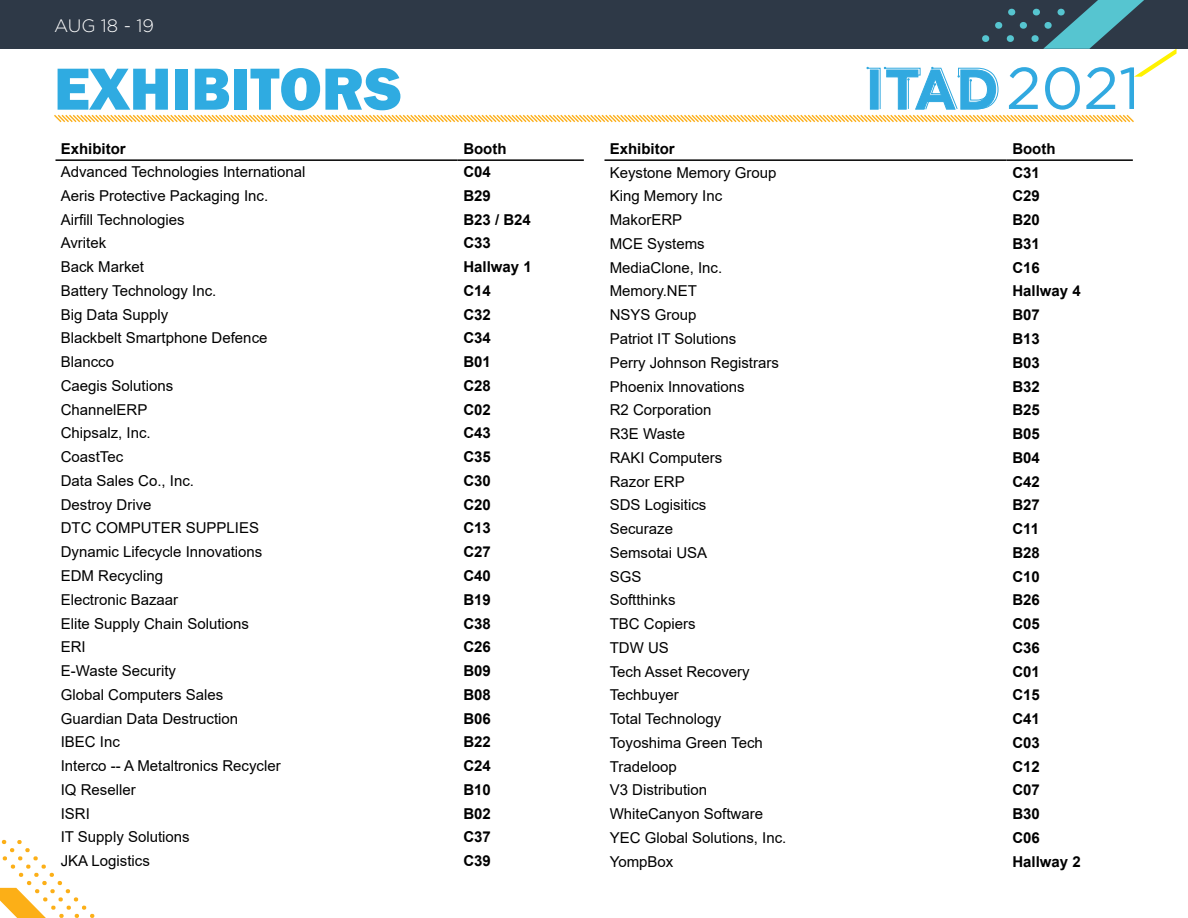
<style>
.page{position:relative;width:1188px;height:918px;background:#fff}
.page>*{position:absolute;margin:0;border:0;box-sizing:border-box;transform-origin:0 0}
.t1{font:800 61.5px "Franklin Gothic";color:#2fabe1}
.t2{font:58.95px "Gotham";color:#31a9e0}
.t3{font:300 18px "Gotham";color:#fff}
.t4{font:15px "Arial";color:#000}
.t5{font:700 15px "Arial";color:#000}
</style>
<div class="page">
<svg style="left:0;top:840px;width:95px;height:78px"></svg>
<div style="left:0;top:0;width:1188px;height:49px;background:#2e3947"></div>
<hr style="left:56px;top:159px;width:401px;height:2px;background:#000">
<hr style="left:457px;top:159px;width:127px;height:2px;background:#000">
<hr style="left:604px;top:159px;width:402px;height:2px;background:#000">
<hr style="left:1006px;top:159px;width:127px;height:2px;background:#000">
<svg style="left:54px;top:0;width:1123px;height:123px"></svg>
<p class="t3" style="left:54px;top:14px;width:102px">AUG 18 - 19</p>
<h1 class="t1" style="left:54px;top:49px;width:349px">EXHIBITORS</h1>
<h2 class="t2" style="left:1006px;top:50px;width:135px">2021</h2>
<p class="t5" style="left:61px;top:138px;width:67px">Exhibitor</p>
<p class="t5" style="left:463px;top:138px;width:45px">Booth</p>
<p class="t4" style="left:61px;top:161px;width:246px">Advanced Technologies International</p>
<p class="t5" style="left:463px;top:161px;width:29px">C04</p>
<p class="t4" style="left:61px;top:185px;width:209px">Aeris Protective Packaging Inc.</p>
<p class="t5" style="left:463px;top:185px;width:29px">B29</p>
<p class="t4" style="left:61px;top:209px;width:125px">Airfill Technologies</p>
<p class="t5" style="left:463px;top:209px;width:69px">B23 / B24</p>
<p class="t4" style="left:61px;top:233px;width:47px">Avritek</p>
<p class="t5" style="left:463px;top:233px;width:29px">C33</p>
<p class="t4" style="left:61px;top:257px;width:85px">Back Market</p>
<p class="t5" style="left:463px;top:256px;width:70px">Hallway 1</p>
<p class="t4" style="left:61px;top:280px;width:157px">Battery Technology Inc.</p>
<p class="t5" style="left:463px;top:280px;width:29px">C14</p>
<p class="t4" style="left:61px;top:304px;width:109px">Big Data Supply</p>
<p class="t5" style="left:463px;top:304px;width:29px">C32</p>
<p class="t4" style="left:61px;top:328px;width:208px">Blackbelt Smartphone Defence</p>
<p class="t5" style="left:463px;top:328px;width:29px">C34</p>
<p class="t4" style="left:61px;top:352px;width:55px">Blancco</p>
<p class="t5" style="left:463px;top:351px;width:29px">B01</p>
<p class="t4" style="left:61px;top:375px;width:114px">Caegis Solutions</p>
<p class="t5" style="left:463px;top:375px;width:29px">C28</p>
<p class="t4" style="left:61px;top:399px;width:88px">ChannelERP</p>
<p class="t5" style="left:463px;top:399px;width:29px">C02</p>
<p class="t4" style="left:61px;top:423px;width:92px">Chipsalz, Inc.</p>
<p class="t5" style="left:463px;top:423px;width:29px">C43</p>
<p class="t4" style="left:61px;top:447px;width:64px">CoastTec</p>
<p class="t5" style="left:463px;top:446px;width:29px">C35</p>
<p class="t4" style="left:61px;top:470px;width:135px">Data Sales Co., Inc.</p>
<p class="t5" style="left:463px;top:470px;width:29px">C30</p>
<p class="t4" style="left:61px;top:494px;width:92px">Destroy Drive</p>
<p class="t5" style="left:463px;top:494px;width:29px">C20</p>
<p class="t4" style="left:61px;top:518px;width:200px">DTC COMPUTER SUPPLIES</p>
<p class="t5" style="left:463px;top:518px;width:29px">C13</p>
<p class="t4" style="left:61px;top:542px;width:203px">Dynamic Lifecycle Innovations</p>
<p class="t5" style="left:463px;top:541px;width:29px">C27</p>
<p class="t4" style="left:61px;top:565px;width:104px">EDM Recycling</p>
<p class="t5" style="left:463px;top:565px;width:29px">C40</p>
<p class="t4" style="left:61px;top:589px;width:119px">Electronic Bazaar</p>
<p class="t5" style="left:463px;top:589px;width:29px">B19</p>
<p class="t4" style="left:61px;top:613px;width:190px">Elite Supply Chain Solutions</p>
<p class="t5" style="left:463px;top:613px;width:29px">C38</p>
<p class="t4" style="left:61px;top:637px;width:27px">ERI</p>
<p class="t5" style="left:463px;top:636px;width:29px">C26</p>
<p class="t4" style="left:61px;top:660px;width:117px">E-Waste Security</p>
<p class="t5" style="left:463px;top:660px;width:29px">B09</p>
<p class="t4" style="left:61px;top:684px;width:164px">Global Computers Sales</p>
<p class="t5" style="left:463px;top:684px;width:29px">B08</p>
<p class="t4" style="left:61px;top:708px;width:179px">Guardian Data Destruction</p>
<p class="t5" style="left:463px;top:708px;width:29px">B06</p>
<p class="t4" style="left:61px;top:732px;width:61px">IBEC Inc</p>
<p class="t5" style="left:463px;top:731px;width:29px">B22</p>
<p class="t4" style="left:61px;top:755px;width:222px">Interco -- A Metaltronics Recycler</p>
<p class="t5" style="left:463px;top:755px;width:29px">C24</p>
<p class="t4" style="left:61px;top:779px;width:77px">IQ Reseller</p>
<p class="t5" style="left:463px;top:779px;width:29px">B10</p>
<p class="t4" style="left:61px;top:803px;width:31px">ISRI</p>
<p class="t5" style="left:463px;top:803px;width:29px">B02</p>
<p class="t4" style="left:61px;top:827px;width:130px">IT Supply Solutions</p>
<p class="t5" style="left:463px;top:827px;width:29px">C37</p>
<p class="t4" style="left:61px;top:851px;width:91px">JKA Logistics</p>
<p class="t5" style="left:463px;top:850px;width:29px">C39</p>
<p class="t5" style="left:610px;top:138px;width:67px">Exhibitor</p>
<p class="t5" style="left:1012px;top:138px;width:45px">Booth</p>
<p class="t4" style="left:610px;top:162px;width:168px">Keystone Memory Group</p>
<p class="t5" style="left:1012px;top:162px;width:29px">C31</p>
<p class="t4" style="left:610px;top:186px;width:114px">King Memory Inc</p>
<p class="t5" style="left:1012px;top:186px;width:29px">C29</p>
<p class="t4" style="left:610px;top:210px;width:74px">MakorERP</p>
<p class="t5" style="left:1012px;top:209px;width:29px">B20</p>
<p class="t4" style="left:610px;top:233px;width:97px">MCE Systems</p>
<p class="t5" style="left:1012px;top:233px;width:29px">B31</p>
<p class="t4" style="left:610px;top:257px;width:114px">MediaClone, Inc.</p>
<p class="t5" style="left:1012px;top:257px;width:29px">C16</p>
<p class="t4" style="left:610px;top:281px;width:89px">Memory.NET</p>
<p class="t5" style="left:1012px;top:281px;width:70px">Hallway 4</p>
<p class="t4" style="left:610px;top:305px;width:88px">NSYS Group</p>
<p class="t5" style="left:1012px;top:304px;width:29px">B07</p>
<p class="t4" style="left:610px;top:328px;width:128px">Patriot IT Solutions</p>
<p class="t5" style="left:1012px;top:328px;width:29px">B13</p>
<p class="t4" style="left:610px;top:352px;width:171px">Perry Johnson Registrars</p>
<p class="t5" style="left:1012px;top:352px;width:29px">B03</p>
<p class="t4" style="left:610px;top:376px;width:137px">Phoenix Innovations</p>
<p class="t5" style="left:1012px;top:376px;width:29px">B32</p>
<p class="t4" style="left:610px;top:400px;width:103px">R2 Corporation</p>
<p class="t5" style="left:1012px;top:399px;width:29px">B25</p>
<p class="t4" style="left:610px;top:423px;width:77px">R3E Waste</p>
<p class="t5" style="left:1012px;top:423px;width:29px">B05</p>
<p class="t4" style="left:610px;top:447px;width:114px">RAKI Computers</p>
<p class="t5" style="left:1012px;top:447px;width:29px">B04</p>
<p class="t4" style="left:610px;top:471px;width:77px">Razor ERP</p>
<p class="t5" style="left:1012px;top:471px;width:29px">C42</p>
<p class="t4" style="left:610px;top:495px;width:98px">SDS Logisitics</p>
<p class="t5" style="left:1012px;top:494px;width:29px">B27</p>
<p class="t4" style="left:610px;top:518px;width:65px">Securaze</p>
<p class="t5" style="left:1012px;top:518px;width:28px">C11</p>
<p class="t4" style="left:610px;top:542px;width:99px">Semsotai USA</p>
<p class="t5" style="left:1012px;top:542px;width:29px">B28</p>
<p class="t4" style="left:610px;top:566px;width:33px">SGS</p>
<p class="t5" style="left:1012px;top:566px;width:29px">C10</p>
<p class="t4" style="left:610px;top:590px;width:67px">Softthinks</p>
<p class="t5" style="left:1012px;top:590px;width:29px">B26</p>
<p class="t4" style="left:610px;top:614px;width:87px">TBC Copiers</p>
<p class="t5" style="left:1012px;top:613px;width:29px">C05</p>
<p class="t4" style="left:610px;top:637px;width:61px">TDW US</p>
<p class="t5" style="left:1012px;top:637px;width:29px">C36</p>
<p class="t4" style="left:610px;top:661px;width:142px">Tech Asset Recovery</p>
<p class="t5" style="left:1012px;top:661px;width:29px">C01</p>
<p class="t4" style="left:610px;top:685px;width:71px">Techbuyer</p>
<p class="t5" style="left:1012px;top:685px;width:29px">C15</p>
<p class="t4" style="left:610px;top:709px;width:113px">Total Technology</p>
<p class="t5" style="left:1012px;top:708px;width:29px">C41</p>
<p class="t4" style="left:610px;top:732px;width:155px">Toyoshima Green Tech</p>
<p class="t5" style="left:1012px;top:732px;width:29px">C03</p>
<p class="t4" style="left:610px;top:756px;width:68px">Tradeloop</p>
<p class="t5" style="left:1012px;top:756px;width:29px">C12</p>
<p class="t4" style="left:610px;top:780px;width:99px">V3 Distribution</p>
<p class="t5" style="left:1012px;top:780px;width:29px">C07</p>
<p class="t4" style="left:610px;top:804px;width:155px">WhiteCanyon Software</p>
<p class="t5" style="left:1012px;top:803px;width:29px">B30</p>
<p class="t4" style="left:610px;top:827px;width:178px">YEC Global Solutions, Inc.</p>
<p class="t5" style="left:1012px;top:827px;width:29px">C06</p>
<p class="t4" style="left:610px;top:851px;width:65px">YompBox</p>
<p class="t5" style="left:1012px;top:851px;width:70px">Hallway 2</p>
</div>
